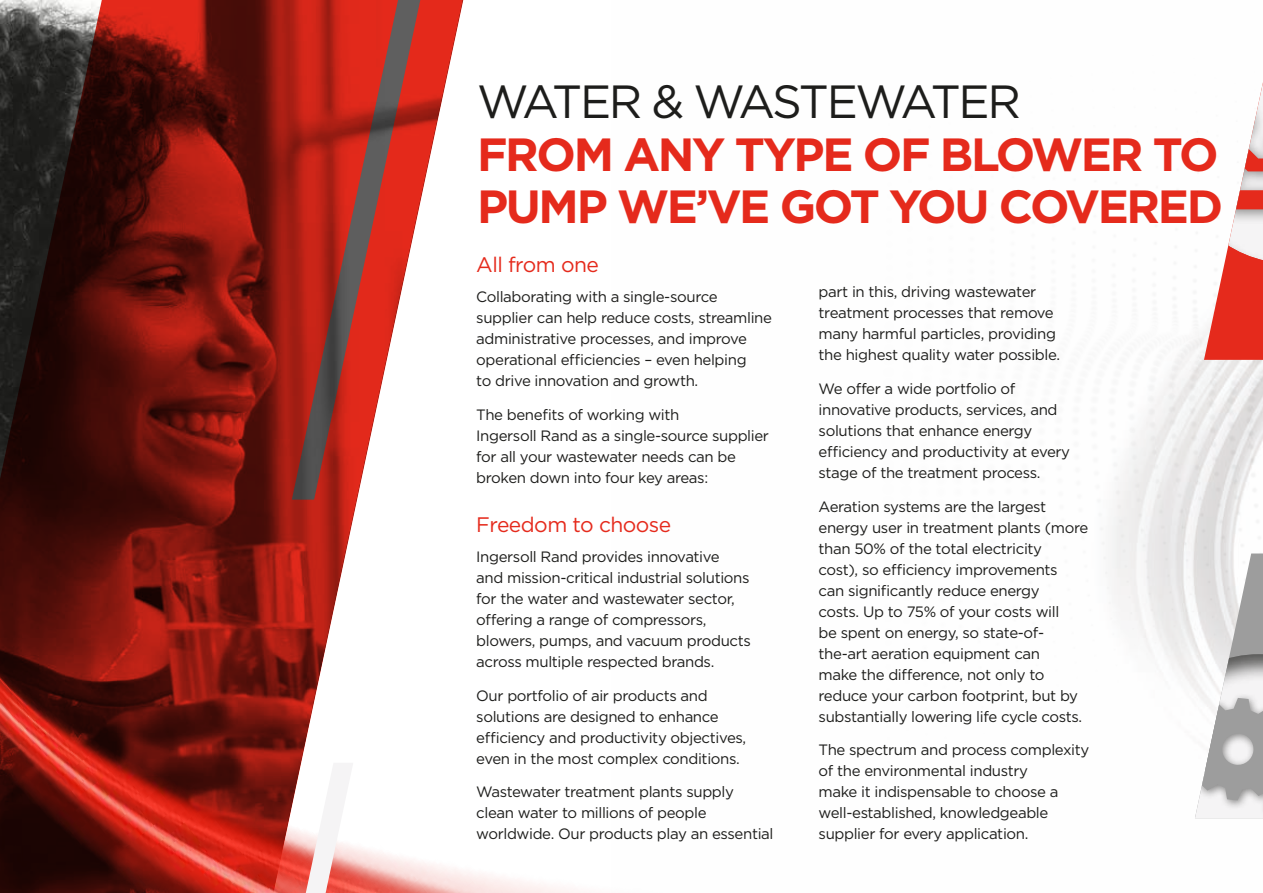
<style>
.page{position:relative;width:1263px;height:893px;background:#fff}
.page>*{position:absolute;margin:0;border:0;box-sizing:border-box;transform-origin:0 0}
.t1{font:700 46.5px/52.5px "Gotham";letter-spacing:-.05em;color:#e52a1c}
.t2{font:46.5px "Gotham";letter-spacing:-.065em;color:#1d1d1b}
.t3{font:21px "Gotham";letter-spacing:-.025em;color:#e52a1c}
.t4{font:15px/21px "Gotham";letter-spacing:-.025em;color:#1d1d1b}
</style>
<div class="page">
<img style="left:1101px;top:332px;width:162px;height:487px">
<svg style="left:1204px;top:82px;width:59px;height:278px"></svg>
<svg style="left:1195px;top:553px;width:68px;height:265px"></svg>
<img style="left:0;top:0;width:580px;height:893px">
<svg style="left:306px;top:763px;width:47px;height:130px"></svg>
<h1 class="t2" style="left:477px;top:72px;width:545px">WATER &amp; WASTEWATER</h1>
<h1 class="t1" style="left:477px;top:127px;width:747px">FROM ANY TYPE OF BLOWER TO<br>PUMP WE’VE GOT YOU COVERED</h1>
<h2 class="t3" style="left:476px;top:251px;width:124px">All from one</h2>
<p class="t4" style="left:476px;top:286px;width:297px">Collaborating with a single-source supplier can help reduce costs, streamline administrative processes, and improve operational efficiencies – even helping<br>to drive innovation and growth.</p>
<p class="t4" style="left:476px;top:403px;width:294px">The benefits of working with<br>Ingersoll Rand as a single-source supplier for all your wastewater needs can be broken down into four key areas:</p>
<h2 class="t3" style="left:476px;top:511px;width:197px">Freedom to choose</h2>
<p class="t4" style="left:476px;top:546px;width:276px">Ingersoll Rand provides innovative<br>and mission-critical industrial solutions for the water and wastewater sector, offering a range of compressors, blowers, pumps, and vacuum products across multiple respected brands.</p>
<p class="t4" style="left:476px;top:684px;width:271px">Our portfolio of air products and solutions are designed to enhance efficiency and productivity objectives, even in the most complex conditions.</p>
<p class="t4" style="left:476px;top:781px;width:299px">Wastewater treatment plants supply clean water to millions of people worldwide. Our products play an essential</p>
<p class="t4" style="left:819px;top:281px;width:243px">part in this, driving wastewater treatment processes that remove many harmful particles, providing the highest quality water possible.</p>
<p class="t4" style="left:819px;top:378px;width:253px">We offer a wide portfolio of innovative products, services, and solutions that enhance energy efficiency and productivity at every stage of the treatment process.</p>
<p class="t4" style="left:819px;top:495px;width:271px">Aeration systems are the largest energy user in treatment plants (more than 50% of the total electricity<br>cost), so efficiency improvements<br>can significantly reduce energy<br>costs. Up to 75% of your costs will<br>be spent on energy, so state-of&shy;the-art aeration equipment can<br>make the difference, not only to reduce your carbon footprint, but by substantially lowering life cycle costs.</p>
<p class="t4" style="left:819px;top:739px;width:272px">The spectrum and process complexity of the environmental industry<br>make it indispensable to choose a well-established, knowledgeable supplier for every application.</p>
</div>
